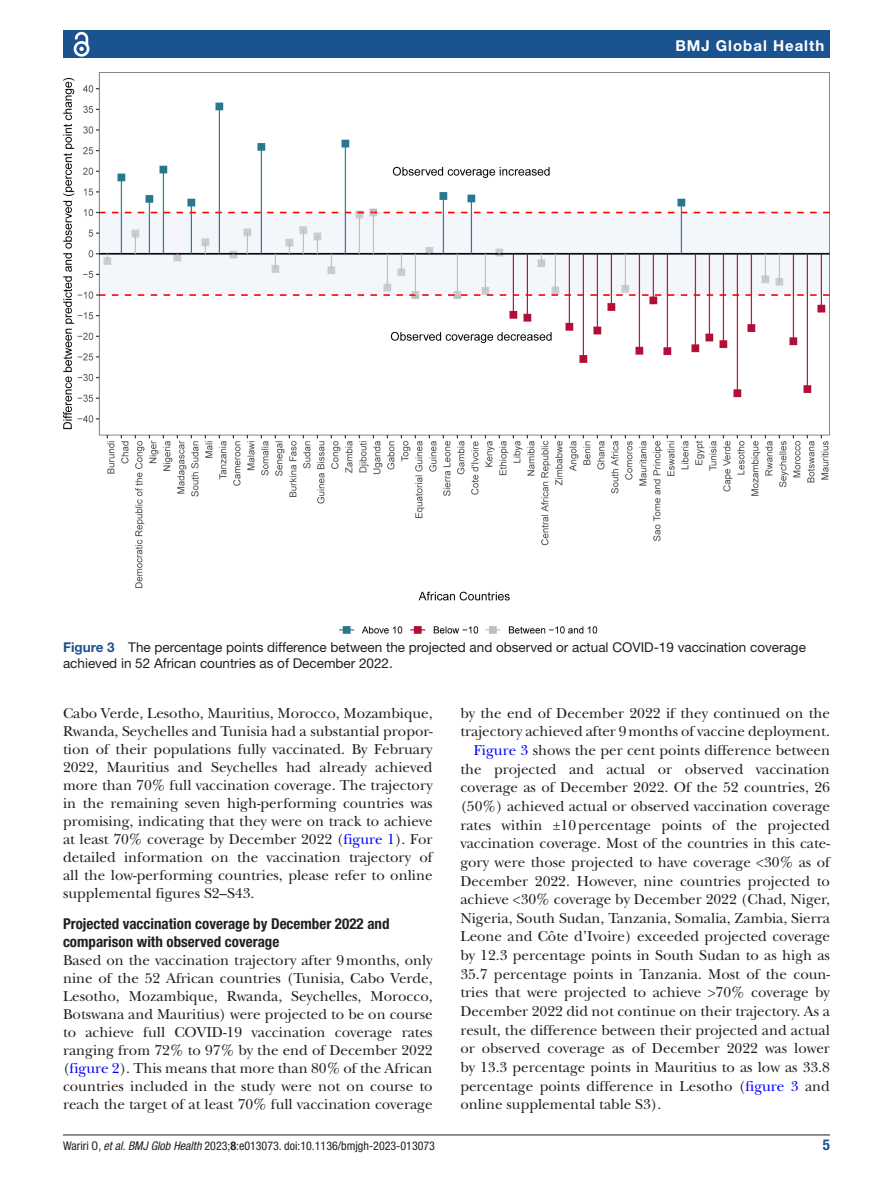
<style>
.page{position:relative;width:893px;height:1191px;background:#fff}
.page>*{position:absolute;margin:0;border:0;box-sizing:border-box;transform-origin:0 0}
.t1{font:15px/18px "New Baskerville";color:#231f20;text-align:justify}
.t2{font:700 condensed 15px/18px "Helvetica Neue LT Std";color:#231f20}
.t3{font:700 15px "Helvetica Neue LT Std";letter-spacing:.065em;color:#fff}
.t4{font:700 condensed 15px "Helvetica Neue LT Std";color:#1b5391}
.t5{font:13.5px/16.2px "Helvetica Neue LT Std";color:#231f20}
.t6{font:condensed 12px "Helvetica Neue LT Std";color:#231f20}
.s1{font-weight:700;color:#1b5391}
.s2{color:#00f}
.s3{font-style:italic}
.s4{font-weight:700}
</style>
<div class="page">
<hr style="left:63px;top:1134px;width:767px;height:1px;background:#231f20">
<div style="left:63px;top:31px;width:767px;height:27px;background:#1b5391"></div>
<svg style="left:73px;top:31px;width:17px;height:26px"></svg>
<img style="left:63px;top:73px;width:767px;height:561px">
<p class="t3" style="left:675px;top:36px;width:150px">BMJ Global Health</p>
<p class="t5" style="left:63px;top:638px;width:744px"><span class="s1">Figure 3</span> The percentage points difference between the projected and observed or actual COVID-19 vaccination coverage achieved in 52 African countries as of December 2022.</p>
<p class="t1" style="left:63px;top:704px;width:371px">Cabo Verde, Lesotho, Mauritius, Morocco, Mozambique, Rwanda, Seychelles and Tunisia had a substantial propor&shy;tion of their populations fully vaccinated. By February 2022, Mauritius and Seychelles had already achieved more than 70% full vaccination coverage. The trajectory in the remaining seven high-performing countries was promising, indicating that they were on track to achieve at least 70% coverage by December 2022 (<span class="s2">figure 1</span>). For detailed information on the vaccination trajectory of all the low-performing countries, please refer to online supplemental figures S2–S43.</p>
<p class="t2" style="left:63px;top:914px;width:328px">Projected vaccination coverage by December 2022 and comparison with observed coverage</p>
<p class="t1" style="left:63px;top:951px;width:371px">Based on the vaccination trajectory after 9months, only nine of the 52 African countries (Tunisia, Cabo Verde, Lesotho, Mozambique, Rwanda, Seychelles, Morocco, Botswana and Mauritius) were projected to be on course to achieve full COVID-19 vaccination coverage rates ranging from 72% to 97% by the end of December 2022 (<span class="s2">figure 2</span>). This means that more than 80% of the African countries included in the study were not on course to reach the target of at least 70% full vaccination coverage</p>
<p class="t1" style="left:460px;top:704px;width:371px">by the end of December 2022 if they continued on the</p>
<p class="t1" style="left:460px;top:722px;width:371px">trajectory achieved after 9months of vaccine deployment.</p>
<p class="t1" style="left:474px;top:741px;width:358px"><span class="s2">Figure 3</span> shows the per cent points difference between</p>
<p class="t1" style="left:460px;top:760px;width:371px">the projected and actual or observed vaccination</p>
<p class="t1" style="left:460px;top:778px;width:371px">coverage as of December 2022. Of the 52 countries, 26</p>
<p class="t1" style="left:460px;top:797px;width:371px">(50%) achieved actual or observed vaccination coverage</p>
<p class="t1" style="left:460px;top:816px;width:371px">rates within ±10percentage points of the projected</p>
<p class="t1" style="left:460px;top:834px;width:371px">vaccination coverage. Most of the countries in this cate-</p>
<p class="t1" style="left:460px;top:853px;width:371px">gory were those projected to have coverage &lt;30% as of</p>
<p class="t1" style="left:460px;top:871px;width:371px">December 2022. However, nine countries projected to</p>
<p class="t1" style="left:460px;top:890px;width:371px">achieve &lt;30% coverage by December 2022 (Chad, Niger,</p>
<p class="t1" style="left:460px;top:909px;width:371px">Nigeria, South Sudan, Tanzania, Somalia, Zambia, Sierra</p>
<p class="t1" style="left:460px;top:927px;width:371px">Leone and Côte d’Ivoire) exceeded projected coverage</p>
<p class="t1" style="left:460px;top:946px;width:371px">by 12.3 percentage points in South Sudan to as high as</p>
<p class="t1" style="left:460px;top:965px;width:371px">35.7 percentage points in Tanzania. Most of the coun-</p>
<p class="t1" style="left:460px;top:983px;width:371px">tries that were projected to achieve &gt;70% coverage by</p>
<p class="t1" style="left:460px;top:1002px;width:371px">December 2022 did not continue on their trajectory. As a</p>
<p class="t1" style="left:460px;top:1020px;width:371px">result, the difference between their projected and actual</p>
<p class="t1" style="left:460px;top:1039px;width:371px">or observed coverage as of December 2022 was lower</p>
<p class="t1" style="left:460px;top:1058px;width:371px">by 13.3 percentage points in Mauritius to as low as 33.8</p>
<p class="t1" style="left:460px;top:1076px;width:371px">percentage points difference in Lesotho (<span class="s2">figure 3</span> and</p>
<p class="t1" style="left:460px;top:1095px;width:202px">online supplemental table S3).</p>
<p class="t6" style="left:63px;top:1138px;width:374px">Wariri O, <span class="s3">et al</span>. <span class="s3">BMJ Glob Health</span> 2023;<span class="s4">8</span>:e013073. doi:10.1136/bmjgh-2023-013073</p>
<p class="t4" style="left:823px;top:1135px;width:9px">5</p>
</div>
